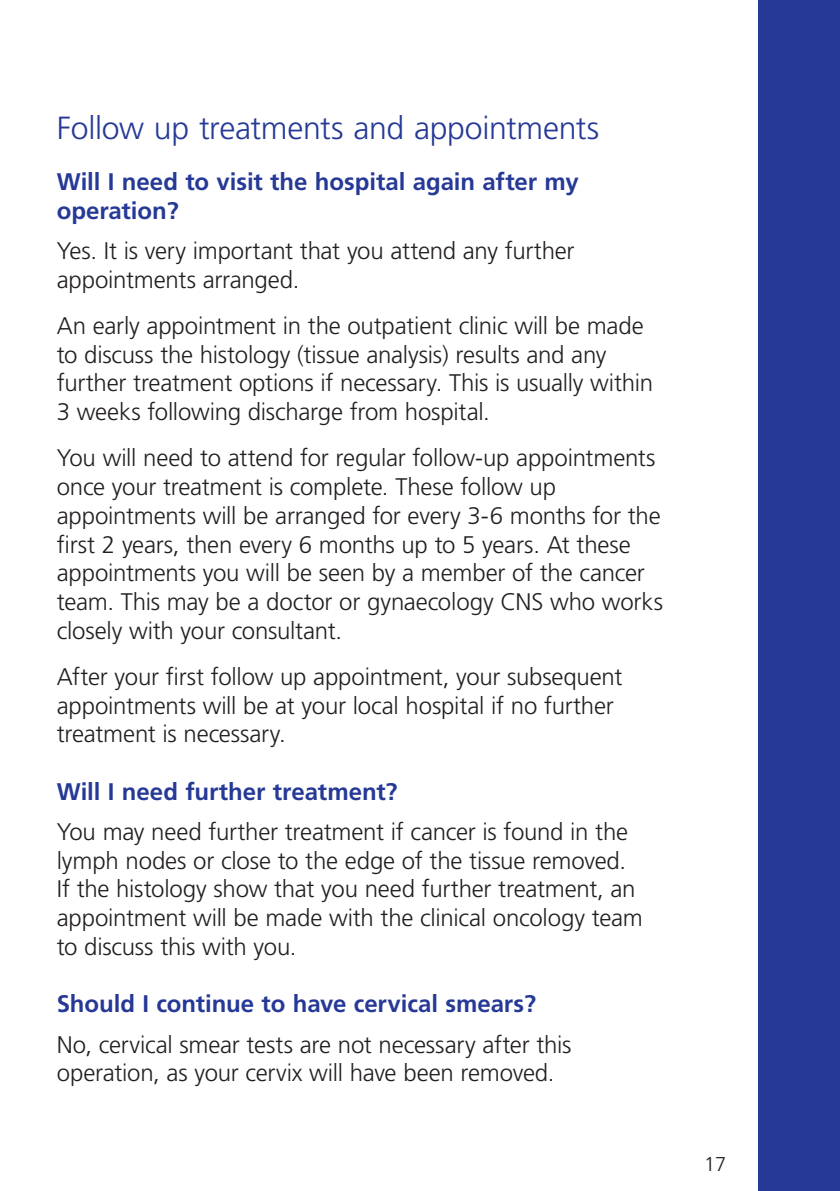
<style>
.page{position:relative;width:840px;height:1191px;background:#fff}
.page>*{position:absolute;margin:0;border:0;box-sizing:border-box;transform-origin:0 0}
.HEADING{font:300 32px "Frutiger";letter-spacing:-.01em;color:#263996}
.BODY{font:300 24px/28.8px "Frutiger";letter-spacing:-.01em;color:#231f20}
.SUB_HEADING{font:700 24px/29px "Frutiger";letter-spacing:-.005em;color:#263996}
.t1{font:300 20px "Frutiger";color:#231f20}
</style>
<div class="page">
<div style="left:758px;top:0;width:81px;height:1191px;background:#263996"></div>
<p class="HEADING" style="left:57px;top:109px;width:543px">Follow up treatments and appointments</p>
<p class="SUB_HEADING" style="left:57px;top:167px;width:523px">Will I need to visit the hospital again after my operation?</p>
<p class="BODY" style="left:57px;top:236px;width:519px">Yes. It is very important that you attend any further appointments arranged.</p>
<p class="BODY" style="left:57px;top:311px;width:597px">An early appointment in the outpatient clinic will be made to discuss the histology (tissue analysis) results and any further treatment options if necessary. This is usually within 3 weeks following discharge from hospital.</p>
<p class="BODY" style="left:57px;top:443px;width:607px">You will need to attend for regular follow-up appointments once your treatment is complete. These follow up appointments will be arranged for every 3-6 months for the first 2 years, then every 6 months up to 5 years. At these appointments you will be seen by a member of the cancer team. This may be a doctor or gynaecology CNS who works closely with your consultant.</p>
<p class="BODY" style="left:57px;top:662px;width:567px">After your first follow up appointment, your subsequent appointments will be at your local hospital if no further treatment is necessary.</p>
<p class="SUB_HEADING" style="left:57px;top:776px;width:342px">Will I need further treatment?</p>
<p class="BODY" style="left:57px;top:817px;width:587px">You may need further treatment if cancer is found in the lymph nodes or close to the edge of the tissue removed.<br>If the histology show that you need further treatment, an appointment will be made with the clinical oncology team to discuss this with you.</p>
<p class="SUB_HEADING" style="left:57px;top:989px;width:480px">Should I continue to have cervical smears?</p>
<p class="BODY" style="left:57px;top:1029px;width:516px">No, cervical smear tests are not necessary after this operation, as your cervix will have been removed.</p>
<p class="t1" style="left:703px;top:1152px;width:24px">17</p>
</div>
